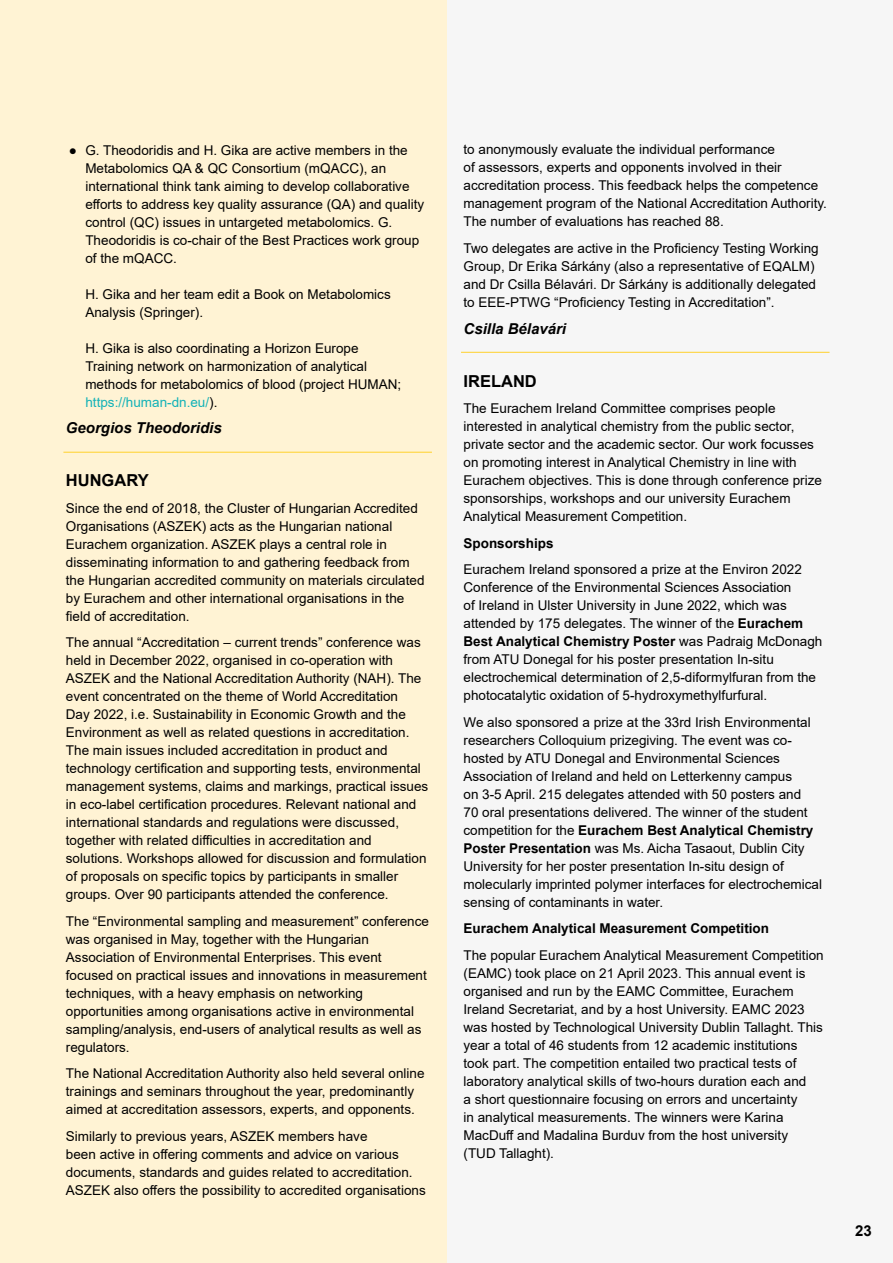
<style>
.page{position:relative;width:893px;height:1263px;background:#f6f6f6}
.page>*{position:absolute;margin:0;border:0;box-sizing:border-box;transform-origin:0 0}
.t1{font:700 16.5px "Arial";color:#000}
.t2{font:italic 700 15px "Arial";color:#000}
.t3{font:700 15px "Arial";color:#000}
.t4{font:13.5px/18px "Arial";color:#000}
.t5{font:700 13.5px "Arial";color:#000}
.s1{color:#13b2b7}
.s2{font-weight:700}
</style>
<div class="page">
<div style="left:0;top:0;width:446px;height:1263px;background:#fff3d4"></div>
<hr style="left:63px;top:452px;width:369px;height:1px;background:#ffd12a">
<hr style="left:461px;top:352px;width:368px;height:1px;background:#ffd12a">
<p class="t4" style="left:85px;top:141px;width:340px;text-indent:-16px">● G. Theodoridis and H. Gika are active members in the Metabolomics QA &amp; QC Consortium (mQACC), an international think tank aiming to develop collaborative efforts to address key quality assurance (QA) and quality control (QC) issues in untargeted metabolomics. G.<br>Theodoridis is co-chair of the Best Practices work group of the mQACC.</p>
<p class="t4" style="left:85px;top:285px;width:307px">H. Gika and her team edit a Book on Metabolomics<br>Analysis (Springer).</p>
<p class="t4" style="left:85px;top:339px;width:317px">H. Gika is also coordinating a Horizon Europe Training network on harmonization of analytical methods for metabolomics of blood (project HUMAN; <span class="s1">https://human-dn.eu/</span>).</p>
<p class="t2" style="left:66px;top:418px;width:157px">Georgios Theodoridis</p>
<p class="t1" style="left:66px;top:469px;width:84px">HUNGARY</p>
<p class="t4" style="left:66px;top:499px;width:360px">Since the end of 2018, the Cluster of Hungarian Accredited Organisations (ASZEK) acts as the Hungarian national Eurachem organization. ASZEK plays a central role in disseminating information to and gathering feedback from the Hungarian accredited community on materials circulated by Eurachem and other international organisations in the field of accreditation.</p>
<p class="t4" style="left:66px;top:633px;width:364px">The annual “Accreditation – current trends” conference was held in December 2022, organised in co-operation with ASZEK and the National Accreditation Authority (NAH). The event concentrated on the theme of World Accreditation<br>Day 2022, i.e. Sustainability in Economic Growth and the Environment as well as related questions in accreditation.<br>The main issues included accreditation in product and technology certification and supporting tests, environmental management systems, claims and markings, practical issues in eco-label certification procedures. Relevant national and international standards and regulations were discussed, together with related difficulties in accreditation and solutions. Workshops allowed for discussion and formulation of proposals on specific topics by participants in smaller groups. Over 90 participants attended the conference.</p>
<p class="t4" style="left:66px;top:912px;width:365px">The “Environmental sampling and measurement” conference was organised in May, together with the Hungarian Association of Environmental Enterprises. This event focused on practical issues and innovations in measurement techniques, with a heavy emphasis on networking opportunities among organisations active in environmental sampling/analysis, end-users of analytical results as well as regulators.</p>
<p class="t4" style="left:66px;top:1064px;width:360px">The National Accreditation Authority also held several online trainings and seminars throughout the year, predominantly aimed at accreditation assessors, experts, and opponents.</p>
<p class="t4" style="left:66px;top:1127px;width:361px">Similarly to previous years, ASZEK members have<br>been active in offering comments and advice on various documents, standards and guides related to accreditation.<br>ASZEK also offers the possibility to accredited organisations</p>
<p class="t4" style="left:463px;top:141px;width:365px">to anonymously evaluate the individual performance<br>of assessors, experts and opponents involved in their accreditation process. This feedback helps the competence management program of the National Accreditation Authority.<br>The number of evaluations has reached 88.</p>
<p class="t4" style="left:463px;top:239px;width:357px">Two delegates are active in the Proficiency Testing Working Group, Dr Erika Sárkány (also a representative of EQALM) and Dr Csilla Bélavári. Dr Sárkány is additionally delegated to EEE-PTWG “Proficiency Testing in Accreditation”.</p>
<p class="t2" style="left:463px;top:318px;width:104px">Csilla Bélavári</p>
<p class="t1" style="left:463px;top:369px;width:75px">IRELAND</p>
<p class="t4" style="left:463px;top:399px;width:360px">The Eurachem Ireland Committee comprises people interested in analytical chemistry from the public sector, private sector and the academic sector. Our work focusses on promoting interest in Analytical Chemistry in line with Eurachem objectives. This is done through conference prize sponsorships, workshops and our university Eurachem Analytical Measurement Competition.</p>
<p class="t5" style="left:463px;top:533px;width:92px">Sponsorships</p>
<p class="t4" style="left:463px;top:560px;width:360px">Eurachem Ireland sponsored a prize at the Environ 2022<br>Conference of the Environmental Sciences Association<br>of Ireland in Ulster University in June 2022, which was attended by 175 delegates. The winner of the <span class="s2">Eurachem Best Analytical Chemistry Poster</span> was Padraig McDonagh from ATU Donegal for his poster presentation In-situ electrochemical determination of 2,5-diformylfuran from the photocatalytic oxidation of 5-hydroxymethylfurfural.</p>
<p class="t4" style="left:463px;top:713px;width:360px">We also sponsored a prize at the 33rd Irish Environmental researchers Colloquium prizegiving. The event was co&shy;hosted by ATU Donegal and Environmental Sciences Association of Ireland and held on Letterkenny campus<br>on 3-5 April. 215 delegates attended with 50 posters and<br>70 oral presentations delivered. The winner of the student competition for the <span class="s2">Eurachem Best Analytical Chemistry Poster Presentation</span> was Ms. Aicha Tasaout, Dublin City University for her poster presentation In-situ design of molecularly imprinted polymer interfaces for electrochemical sensing of contaminants in water.</p>
<p class="t5" style="left:463px;top:919px;width:307px">Eurachem Analytical Measurement Competition</p>
<p class="t4" style="left:463px;top:946px;width:362px">The popular Eurachem Analytical Measurement Competition (EAMC) took place on 21 April 2023. This annual event is organised and run by the EAMC Committee, Eurachem Ireland Secretariat, and by a host University. EAMC 2023 was hosted by Technological University Dublin Tallaght. This year a total of 46 students from 12 academic institutions took part. The competition entailed two practical tests of laboratory analytical skills of two-hours duration each and<br>a short questionnaire focusing on errors and uncertainty<br>in analytical measurements. The winners were Karina MacDuff and Madalina Burduv from the host university (TUD Tallaght).</p>
<p class="t3" style="left:855px;top:1220px;width:18px">23</p>
</div>
